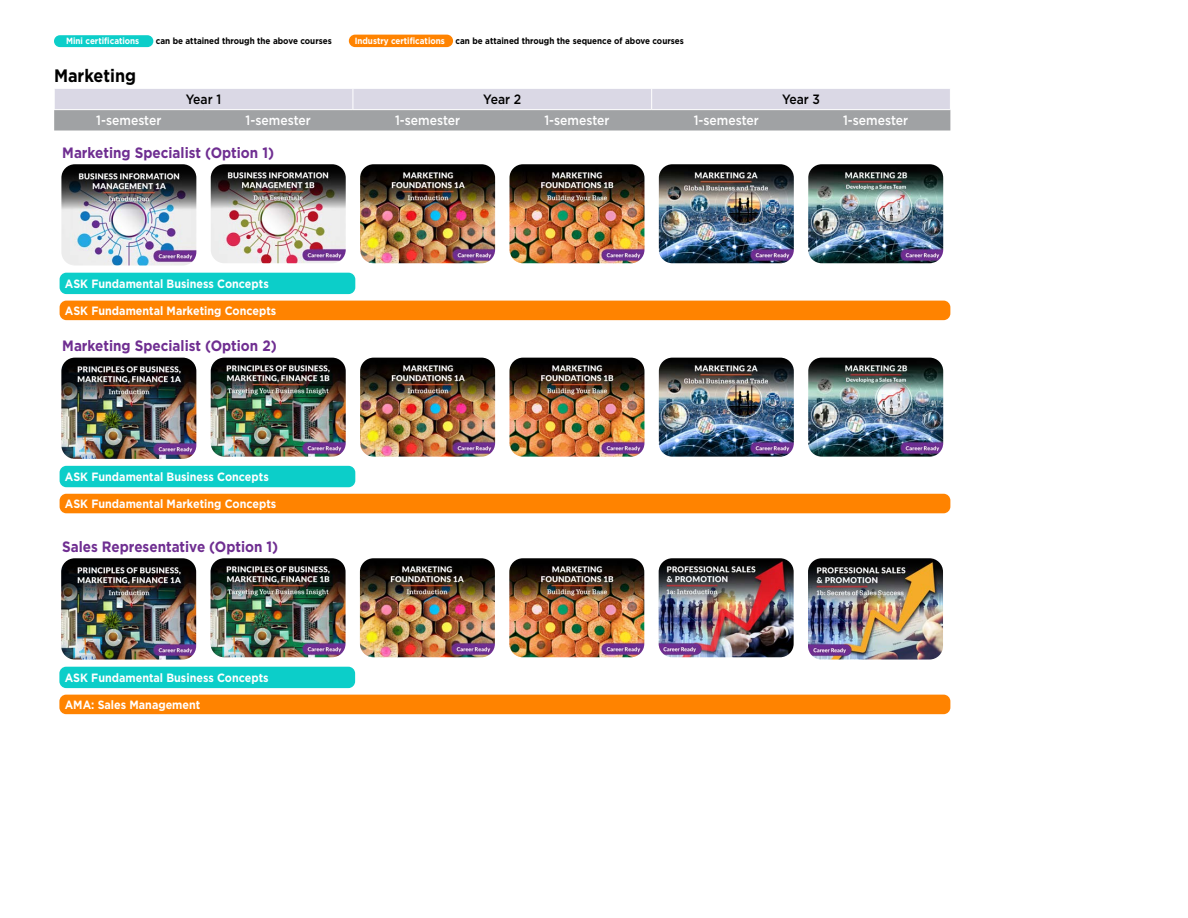
<style>
.page{position:relative;width:1188px;height:918px;background:#fff}
.page>*{position:absolute;margin:0;border:0;box-sizing:border-box;transform-origin:0 0}
.t1{font:700 18px "Gotham";color:#000;scale:.9 1}
.t2{font:700 15px "Gotham";color:#6f2e91;scale:.9 1}
.t3{font:500 13.5px "Gotham";color:#fff;scale:.9 1}
.t4{font:500 13.5px "Gotham";color:#000;scale:.9 1}
.t5{font:700 12px "Gotham";color:#fff;scale:.9 1}
.t6{font:700 9px "Gotham";color:#000;scale:.9 1}
.t7{font:700 9px "Gotham";color:#fff;scale:.9 1}
.s1{color:#fff}
</style>
<div class="page">
<div style="left:54px;top:35px;width:99px;height:12px;background:#0ccec9;border-radius:6px"></div>
<div style="left:349px;top:35px;width:104px;height:12px;background:#ff8300;border-radius:6px"></div>
<svg style="left:652px;top:176px;width:298px;height:269px"></svg>
<hr style="left:652px;top:323px;width:149px;height:2px;background:#fff">
<hr style="left:801px;top:323px;width:149px;height:2px;background:#fff">
<hr style="left:652px;top:296px;width:149px;height:2px;background:#fff">
<hr style="left:801px;top:296px;width:149px;height:2px;background:#fff">
<hr style="left:652px;top:269px;width:149px;height:2px;background:#fff">
<hr style="left:801px;top:269px;width:149px;height:2px;background:#fff">
<svg style="left:54px;top:89px;width:897px;height:42px;background:#bdbdc5"></svg>
<hr style="left:54px;top:109px;width:150px;height:1px;background:#fff">
<hr style="left:204px;top:109px;width:149px;height:1px;background:#fff">
<hr style="left:353px;top:109px;width:149px;height:1px;background:#fff">
<hr style="left:502px;top:109px;width:150px;height:1px;background:#fff">
<hr style="left:652px;top:109px;width:149px;height:1px;background:#fff">
<hr style="left:801px;top:109px;width:150px;height:1px;background:#fff">
<img style="left:61px;top:164px;width:135px;height:102px">
<img style="left:211px;top:164px;width:135px;height:99px">
<img style="left:360px;top:164px;width:135px;height:99px">
<img style="left:509px;top:164px;width:135px;height:99px">
<img style="left:659px;top:164px;width:135px;height:99px">
<img style="left:808px;top:164px;width:135px;height:99px">
<div style="left:60px;top:273px;width:295px;height:21px;background:#0ccec9;border-radius:7px"></div>
<div style="left:60px;top:301px;width:890px;height:19px;background:#ff8300;border-radius:7px"></div>
<img style="left:61px;top:358px;width:135px;height:101px">
<img style="left:211px;top:358px;width:135px;height:99px">
<img style="left:360px;top:358px;width:135px;height:99px">
<img style="left:509px;top:358px;width:135px;height:99px">
<img style="left:659px;top:358px;width:135px;height:99px">
<img style="left:808px;top:358px;width:135px;height:99px">
<div style="left:60px;top:466px;width:295px;height:21px;background:#0ccec9;border-radius:7px"></div>
<div style="left:60px;top:494px;width:890px;height:19px;background:#ff8300;border-radius:7px"></div>
<img style="left:61px;top:558px;width:135px;height:102px">
<img style="left:211px;top:558px;width:135px;height:99px">
<img style="left:360px;top:558px;width:135px;height:99px">
<img style="left:509px;top:558px;width:135px;height:99px">
<img style="left:659px;top:558px;width:135px;height:99px">
<img style="left:808px;top:558px;width:135px;height:102px">
<div style="left:59px;top:667px;width:296px;height:21px;background:#0ccec9;border-radius:7px"></div>
<div style="left:59px;top:695px;width:891px;height:19px;background:#ff8300;border-radius:7px"></div>
<p class="t7" style="left:66px;top:36px;width:83px">Mini certifications</p>
<p class="t6" style="left:156px;top:36px;width:197px">can be attained through the above courses</p>
<p class="t6" style="left:355px;top:36px;width:367px"><span class="s1">Industry certifications</span> can be attained through the sequence of above courses</p>
<h1 class="t1" style="left:54px;top:65px;width:93px">Marketing</h1>
<p class="t4" style="left:186px;top:92px;width:41px">Year 1</p>
<p class="t4" style="left:483px;top:92px;width:44px">Year 2</p>
<p class="t4" style="left:782px;top:92px;width:44px">Year 3</p>
<p class="t3" style="left:96px;top:113px;width:74px">1-semester</p>
<p class="t3" style="left:246px;top:113px;width:74px">1-semester</p>
<p class="t3" style="left:395px;top:113px;width:74px">1-semester</p>
<p class="t3" style="left:544px;top:113px;width:74px">1-semester</p>
<p class="t3" style="left:694px;top:113px;width:74px">1-semester</p>
<p class="t3" style="left:843px;top:113px;width:74px">1-semester</p>
<p class="t2" style="left:62px;top:144px;width:237px">Marketing Specialist (Option 1)</p>
<p class="t5" style="left:65px;top:277px;width:228px">ASK Fundamental Business Concepts</p>
<p class="t5" style="left:65px;top:304px;width:236px">ASK Fundamental Marketing Concepts</p>
<p class="t2" style="left:62px;top:337px;width:240px">Marketing Specialist (Option 2)</p>
<p class="t5" style="left:65px;top:470px;width:228px">ASK Fundamental Business Concepts</p>
<p class="t5" style="left:65px;top:497px;width:236px">ASK Fundamental Marketing Concepts</p>
<p class="t2" style="left:62px;top:538px;width:242px">Sales Representative (Option 1)</p>
<p class="t5" style="left:65px;top:671px;width:228px">ASK Fundamental Business Concepts</p>
<p class="t5" style="left:65px;top:698px;width:152px">AMA: Sales Management</p>
</div>
